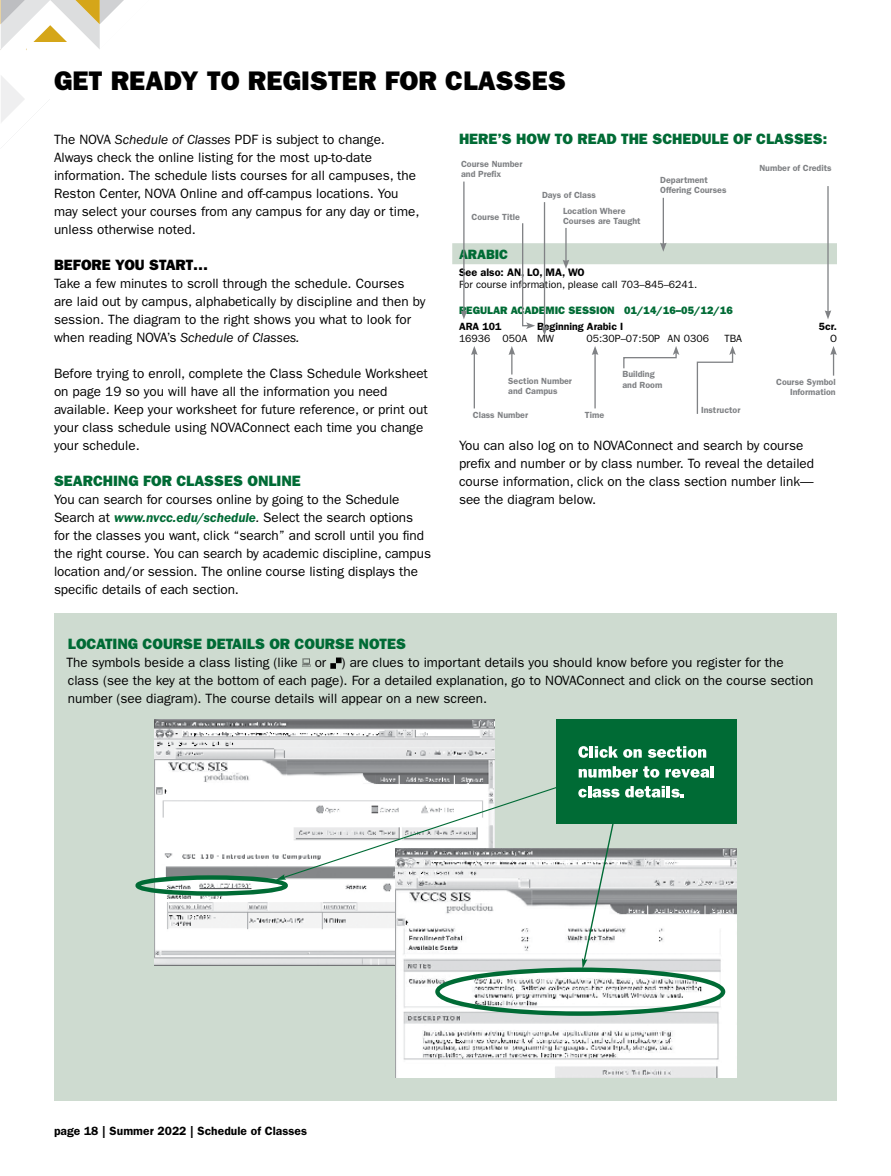
<style>
.page{position:relative;width:891px;height:1176px;background:#fff}
.page>*{position:absolute;margin:0;border:0;box-sizing:border-box;transform-origin:0 0}
.t1{font:27px "ITC Franklin Gothic Std Hvy";letter-spacing:.005em;color:#000}
.t2{font:15px "ITC Franklin Gothic Std Hvy";color:#006b35}
.t3{font:15px "ITC Franklin Gothic Std Hvy";color:#000}
.t4{font:13.5px/18px "ITC Franklin Gothic Std";color:#000}
.t5{font:13.5px "ITC Franklin Gothic Std Hvy";color:#006b35}
.t6{font:600 12px "ITC Franklin Gothic Std";letter-spacing:.005em;color:#000}
.t7{font:10.8px "ITC Franklin Gothic Std Hvy";color:#006b35}
.t8{font:600 10.8px "ITC Franklin Gothic Std";color:#000}
.t9{font:10.5px "ITC Franklin Gothic Std";color:#000}
.t10{font:600 10.5px "ITC Franklin Gothic Std";color:#000}
.t11{font:600 8.85px/10.2px "ITC Franklin Gothic Std";color:#808285}
.s1{font-style:italic}
.s2{font-weight:600;font-style:italic;color:#006b35}
</style>
<div class="page">
<svg style="left:0;top:0;width:124px;height:122px"></svg>
<div style="left:27px;top:43px;width:54px;height:54px;background:#fff"></div>
<div style="left:54px;top:613px;width:783px;height:487px;background:#cedbd0"></div>
<svg style="left:302px;top:658px;width:9px;height:8px"></svg>
<svg style="left:330px;top:657px;width:12px;height:11px"></svg>
<img style="left:155px;top:719px;width:340px;height:66px">
<img style="left:395px;top:848px;width:342px;height:229px">
<div style="left:556px;top:719px;width:180px;height:104px;background:#006b35"></div>
<div style="left:229px;top:761px;width:32px;height:10px;background:#fff"></div>
<svg style="left:578px;top:746px;width:64px;height:11px"></svg>
<svg style="left:648px;top:746px;width:58px;height:11px"></svg>
<svg style="left:579px;top:766px;width:80px;height:11px"></svg>
<svg style="left:665px;top:766px;width:49px;height:11px"></svg>
<svg style="left:135px;top:785px;width:590px;height:230px"></svg>
<div style="left:452px;top:243px;width:385px;height:21px;background:#cedbd0"></div>
<hr style="left:663px;top:198px;width:1px;height:47px;background:#808285">
<svg style="left:660px;top:242px;width:7px;height:10px"></svg>
<hr style="left:544px;top:202px;width:1px;height:126px;background:#808285">
<svg style="left:541px;top:326px;width:7px;height:9px"></svg>
<hr style="left:827px;top:186px;width:2px;height:126px;background:#808285">
<svg style="left:825px;top:310px;width:6px;height:9px"></svg>
<hr style="left:463px;top:181px;width:2px;height:131px;background:#808285">
<svg style="left:461px;top:310px;width:6px;height:9px"></svg>
<svg style="left:830px;top:346px;width:7px;height:29px"></svg>
<hr style="left:474px;top:353px;width:1px;height:55px;background:#808285">
<svg style="left:471px;top:346px;width:7px;height:9px"></svg>
<hr style="left:511px;top:353px;width:2px;height:21px;background:#808285">
<svg style="left:509px;top:346px;width:6px;height:9px"></svg>
<hr style="left:594px;top:353px;width:2px;height:55px;background:#808285">
<svg style="left:592px;top:346px;width:6px;height:9px"></svg>
<hr style="left:565px;top:228px;width:2px;height:34px;background:#808285">
<svg style="left:563px;top:260px;width:6px;height:9px"></svg>
<svg style="left:521px;top:223px;width:14px;height:106px"></svg>
<svg style="left:623px;top:346px;width:56px;height:23px"></svg>
<svg style="left:696px;top:346px;width:40px;height:68px"></svg>
<h1 class="t1" style="left:54px;top:65px;width:513px">GET READY TO REGISTER FOR CLASSES</h1>
<p class="t4" style="left:54px;top:131px;width:367px">The NOVA <span class="s1">Schedule of Classes</span> PDF is subject to change.<br>Always check the online listing for the most up-to-date information. The schedule lists courses for all campuses, the Reston Center, NOVA Online and off-campus locations. You may select your courses from any campus for any day or time, unless otherwise noted.</p>
<p class="t3" style="left:54px;top:256px;width:156px">BEFORE YOU START…</p>
<p class="t4" style="left:54px;top:275px;width:373px">Take a few minutes to scroll through the schedule. Courses are laid out by campus, alphabetically by discipline and then by session. The diagram to the right shows you what to look for when reading NOVA’s <span class="s1">Schedule of Classes.</span></p>
<p class="t4" style="left:54px;top:365px;width:375px">Before trying to enroll, complete the Class Schedule Worksheet on page 19 so you will have all the information you need available. Keep your worksheet for future reference, or print out your class schedule using NOVAConnect each time you change your schedule.</p>
<p class="t2" style="left:54px;top:472px;width:248px">SEARCHING FOR CLASSES ONLINE</p>
<p class="t4" style="left:54px;top:491px;width:379px">You can search for courses online by going to the Schedule Search at <span class="s2">www.nvcc.edu/schedule</span><span class="s1">.</span> Select the search options for the classes you want, click “search” and scroll until you find the right course. You can search by academic discipline, campus location and/or session. The online course listing displays the specific details of each section.</p>
<p class="t2" style="left:459px;top:130px;width:370px">HERE’S HOW TO READ THE SCHEDULE OF CLASSES:</p>
<p class="t11" style="left:461px;top:159px;width:63px">Course Number and Prefix</p>
<p class="t11" style="left:759px;top:163px;width:74px">Number of Credits</p>
<p class="t11" style="left:660px;top:174px;width:68px">Department<br>Offering Courses</p>
<p class="t11" style="left:542px;top:190px;width:56px">Days of Class</p>
<p class="t11" style="left:471px;top:212px;width:50px">Course Title</p>
<p class="t11" style="left:563px;top:205px;width:79px">Location Where<br>Courses are Taught</p>
<p class="t5" style="left:459px;top:247px;width:51px">ARABIC</p>
<p class="t8" style="left:459px;top:265px;width:127px">See also: AN, LO, MA, WO</p>
<p class="t9" style="left:459px;top:278px;width:240px">For course information, please call 703–845–6241.</p>
<p class="t7" style="left:459px;top:303px;width:276px">REGULAR ACADEMIC SESSION 01/14/16–05/12/16</p>
<p class="t10" style="left:459px;top:320px;width:44px">ARA 101</p>
<p class="t10" style="left:537px;top:320px;width:88px">Beginning Arabic I</p>
<p class="t10" style="left:819px;top:320px;width:20px">5cr.</p>
<p class="t9" style="left:459px;top:332px;width:97px">16936 050A MW</p>
<p class="t9" style="left:587px;top:332px;width:124px">05:30P–07:50P AN 0306</p>
<p class="t9" style="left:724px;top:332px;width:19px">TBA</p>
<p class="t9" style="left:830px;top:332px;width:8px">O</p>
<p class="t11" style="left:508px;top:376px;width:65px">Section Number and Campus</p>
<p class="t11" style="left:473px;top:409px;width:57px">Class Number</p>
<p class="t11" style="left:585px;top:410px;width:21px">Time</p>
<p class="t11" style="left:622px;top:369px;width:41px">Building and Room</p>
<p class="t11" style="left:701px;top:404px;width:41px">Instructor</p>
<p class="t11" style="left:776px;top:376px;width:61px;text-align:right">Course Symbol<br>Information</p>
<p class="t4" style="left:459px;top:437px;width:357px">You can also log on to NOVAConnect and search by course prefix and number or by class number. To reveal the detailed course information, click on the class section number link— see the diagram below.</p>
<p class="t2" style="left:68px;top:634px;width:339px">LOCATING COURSE DETAILS OR COURSE NOTES</p>
<p class="t4" style="left:67px;top:653px;width:748px">The symbols beside a class listing (like or ) are clues to important details you should know before you register for the class (see the key at the bottom of each page). For a detailed explanation, go to NOVAConnect and click on the course section number (see diagram). The course details will appear on a new screen.</p>
<p class="t6" style="left:54px;top:1123px;width:255px">page 18 | Summer 2022 | Schedule of Classes</p>
</div>
